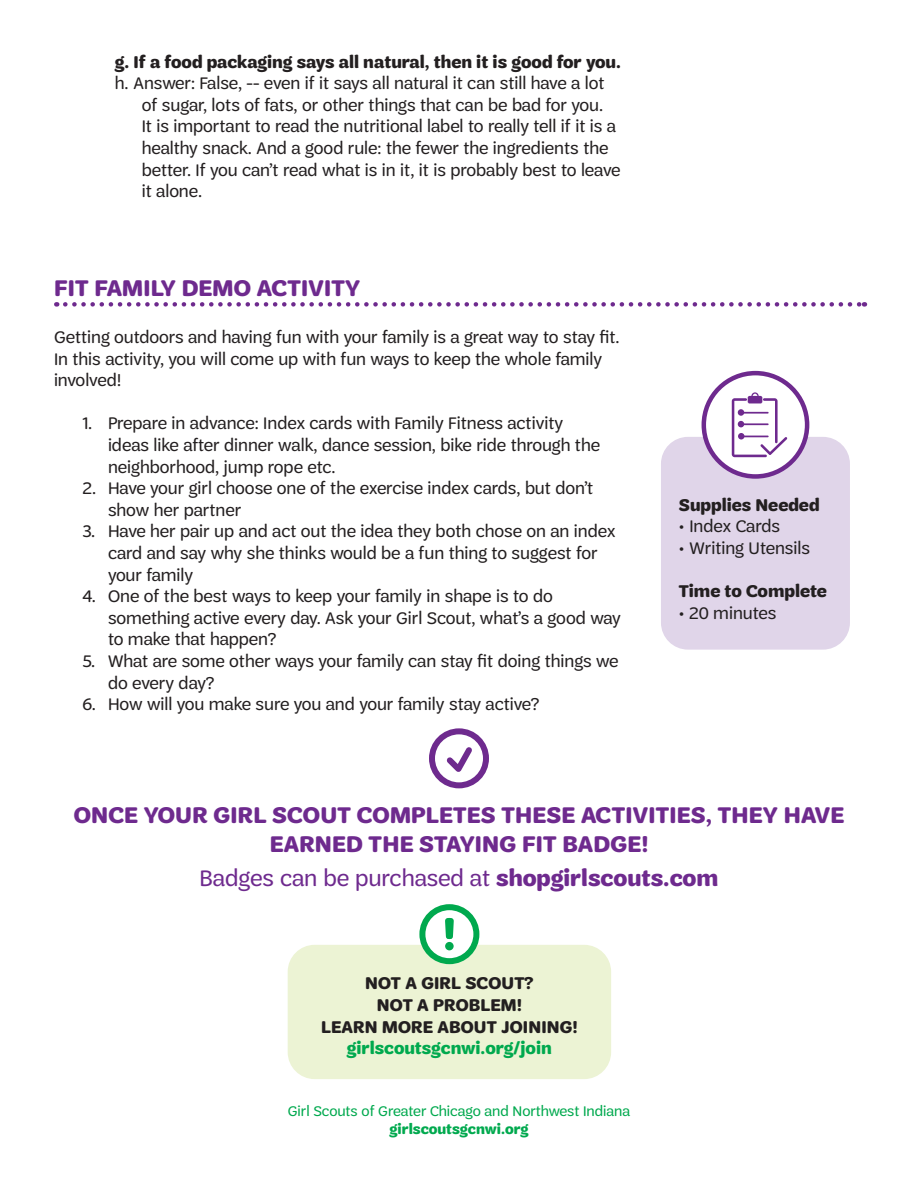
<style>
.page{position:relative;width:918px;height:1188px;background:#fff}
.page>*{position:absolute;margin:0;border:0;box-sizing:border-box;transform-origin:0 0}
.t1{font:700 24px/28.8px "Trefoil Sans";letter-spacing:.01em;color:#6e2a8e;text-align:center}
.t2{font:24px "Trefoil Sans";color:#6e2a8e}
.Body{font:18px/21.6px "Trefoil Sans";color:#231f20}
.t3{font:700 18px "Trefoil Sans";color:#231f20}
.t4{font:700 18px "Trefoil Sans";color:#00a94e}
.t5{font:15px "Trefoil Sans";color:#00a94e}
.t6{font:700 15px "Trefoil Sans";color:#00a94e}
.s1{font-weight:700}
</style>
<div class="page">
<div style="left:661px;top:437px;width:189px;height:213px;background:#e0d5e9;border-radius:27px"></div>
<div style="left:704px;top:373px;width:103px;height:103px;background:#fff;border-radius:50%"></div>
<div style="left:702px;top:371px;width:107px;height:108px;border:4px solid #6e2a8e;border-radius:50%"></div>
<svg style="left:65px;top:302px;width:800px;height:5px"></svg>
<svg style="left:732px;top:392px;width:55px;height:65px"></svg>
<svg style="left:441px;top:742px;width:36px;height:37px"></svg>
<div style="left:429px;top:728px;width:60px;height:60px;border:6px solid #6e2a8e;border-radius:50%"></div>
<div style="left:288px;top:945px;width:323px;height:134px;background:#ecf3d4;border-radius:27px"></div>
<svg style="left:422px;top:907px;width:54px;height:54px"></svg>
<div style="left:419px;top:904px;width:60px;height:60px;border:6px solid #00a94e;border-radius:50%"></div>
<svg style="left:445px;top:918px;width:9px;height:32px"></svg>
<p class="t3" style="left:115px;top:51px;width:508px">g. If a food packaging says all natural, then it is good for you.</p>
<p class="Body" style="left:142px;top:72px;width:480px;text-indent:-27px">h. Answer: False, -- even if it says all natural it can still have a lot of sugar, lots of fats, or other things that can be bad for you.<br>It is important to read the nutritional label to really tell if it is a healthy snack. And a good rule: the fewer the ingredients the better. If you can’t read what is in it, it is probably best to leave it alone.</p>
<p class="t1" style="left:54px;top:274px;width:308px">FIT FAMILY DEMO ACTIVITY</p>
<p class="Body" style="left:54px;top:326px;width:567px">Getting outdoors and having fun with your family is a great way to stay fit.<br>In this activity, you will come up with fun ways to keep the whole family involved!</p>
<p class="Body" style="left:108px;top:413px;width:494px;text-indent:-26px">1. Prepare in advance: Index cards with Family Fitness activity ideas like after dinner walk, dance session, bike ride through the neighborhood, jump rope etc.</p>
<p class="Body" style="left:108px;top:477px;width:487px;text-indent:-26px">2. Have your girl choose one of the exercise index cards, but don’t show her partner</p>
<p class="Body" style="left:108px;top:521px;width:509px;text-indent:-26px">3. Have her pair up and act out the idea they both chose on an index card and say why she thinks would be a fun thing to suggest for your family</p>
<p class="Body" style="left:108px;top:585px;width:515px;text-indent:-26px">4. One of the best ways to keep your family in shape is to do something active every day. Ask your Girl Scout, what’s a good way to make that happen?</p>
<p class="Body" style="left:108px;top:650px;width:512px;text-indent:-26px">5. What are some other ways your family can stay fit doing things we do every day?</p>
<p class="Body" style="left:82px;top:693px;width:459px">6. How will you make sure you and your family stay active?</p>
<p class="t3" style="left:679px;top:495px;width:142px">Supplies Needed</p>
<p class="Body" style="left:679px;top:515px;width:103px">• Index Cards</p>
<p class="Body" style="left:679px;top:537px;width:133px">• Writing Utensils</p>
<p class="t3" style="left:679px;top:581px;width:149px">Time to Complete</p>
<p class="Body" style="left:679px;top:602px;width:99px">• 20 minutes</p>
<p class="t1" style="left:74px;top:800px;width:772px">ONCE YOUR GIRL SCOUT COMPLETES THESE ACTIVITIES, THEY HAVE<br>EARNED THE STAYING FIT BADGE!</p>
<p class="t2" style="left:199px;top:865px;width:521px">Badges can be purchased at <span class="s1">shopgirlscouts.com</span></p>
<p class="t3" style="left:365px;top:973px;width:170px">NOT A GIRL SCOUT?</p>
<p class="t3" style="left:377px;top:995px;width:146px">NOT A PROBLEM!</p>
<p class="t3" style="left:321px;top:1016px;width:258px">LEARN MORE ABOUT JOINING!</p>
<p class="t4" style="left:347px;top:1038px;width:206px">girlscoutsgcnwi.org/join</p>
<p class="t5" style="left:288px;top:1103px;width:344px">Girl Scouts of Greater Chicago and Northwest Indiana</p>
<p class="t6" style="left:390px;top:1121px;width:140px">girlscoutsgcnwi.org</p>
</div>
